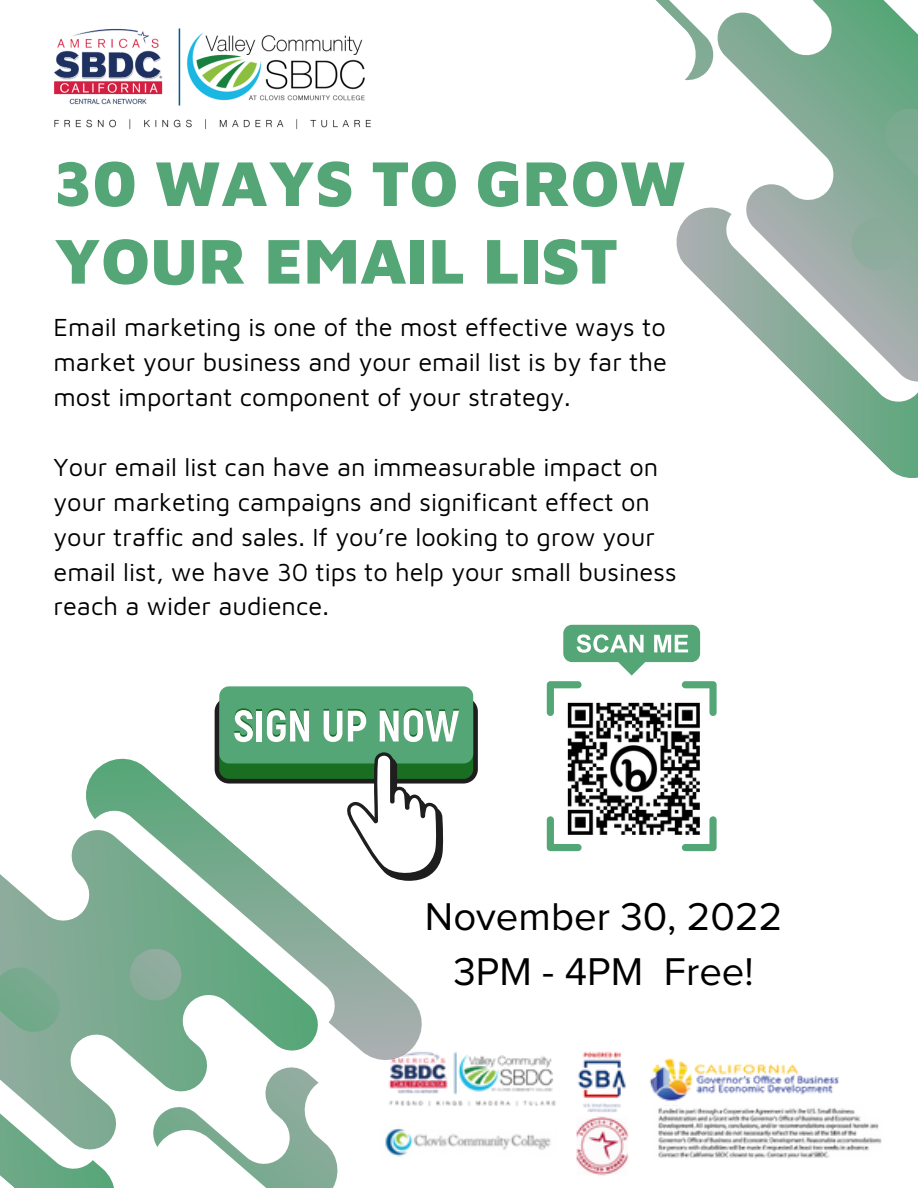
<style>
.page{position:relative;width:918px;height:1188px;background:#fff}
.page>*{position:absolute;margin:0;border:0;box-sizing:border-box;transform-origin:0 0}
.t1{font:900 65.25px/77.7px "Maven Pro";color:#54a676}
.t2{font:40.2px/55.2px "Proxima Nova A";color:#000;text-align:center}
.t3{font:25.35px/34.8px "Maven Pro";color:#000;text-align:justify}
</style>
<div class="page">
<svg style="left:701px;top:281px;width:217px;height:197px"></svg>
<svg style="left:655px;top:0;width:263px;height:281px"></svg>
<img style="left:54px;top:28px;width:317px;height:102px">
<img style="left:444px;top:1051px;width:438px;height:125px">
<img style="left:551px;top:702px;width:163px;height:150px">
<svg style="left:215px;top:697px;width:263px;height:87px"></svg>
<div style="left:219px;top:702px;width:254px;height:77px;background:#1a6e21;border-radius:10px"></div>
<div style="left:219px;top:686px;width:254px;height:77px;background:#54a676;border-radius:10px"></div>
<svg style="left:0;top:752px;width:444px;height:436px"></svg>
<div style="left:257px;top:709px;width:5px;height:31px;background:#1a6e21"></div>
<svg style="left:234px;top:708px;width:19px;height:34px"></svg>
<div style="left:257px;top:711px;width:5px;height:30px;background:#fff"></div>
<svg style="left:267px;top:708px;width:42px;height:34px"></svg>
<svg style="left:324px;top:709px;width:42px;height:33px"></svg>
<svg style="left:380px;top:708px;width:79px;height:34px"></svg>
<div style="left:563px;top:625px;width:137px;height:37px;background:#54a676;border-radius:9px"></div>
<svg style="left:577px;top:634px;width:67px;height:19px"></svg>
<svg style="left:654px;top:635px;width:34px;height:17px"></svg>
<svg style="left:617px;top:662px;width:29px;height:14px"></svg>
<svg style="left:682px;top:681px;width:35px;height:35px"></svg>
<svg style="left:547px;top:681px;width:35px;height:35px"></svg>
<svg style="left:547px;top:816px;width:35px;height:35px"></svg>
<svg style="left:682px;top:816px;width:35px;height:35px"></svg>
<h1 class="t1" style="left:54px;top:143px;width:634px">30 WAYS TO GROW<br>YOUR EMAIL LIST</h1>
<p class="t3" style="left:54px;top:309px;width:615px">Email marketing is one of the most effective ways to market your business and your email list is by far the most important component of your strategy.</p>
<p class="t3" style="left:54px;top:449px;width:625px;text-align:left">Your email list can have an immeasurable impact on your marketing campaigns and significant effect on your traffic and sales. If you’re looking to grow your email list, we have 30 tips to help your small business reach a wider audience.</p>
<h2 class="t2" style="left:425px;top:890px;width:359px">November 30, 2022<br>3PM - 4PM Free!</h2>
</div>
